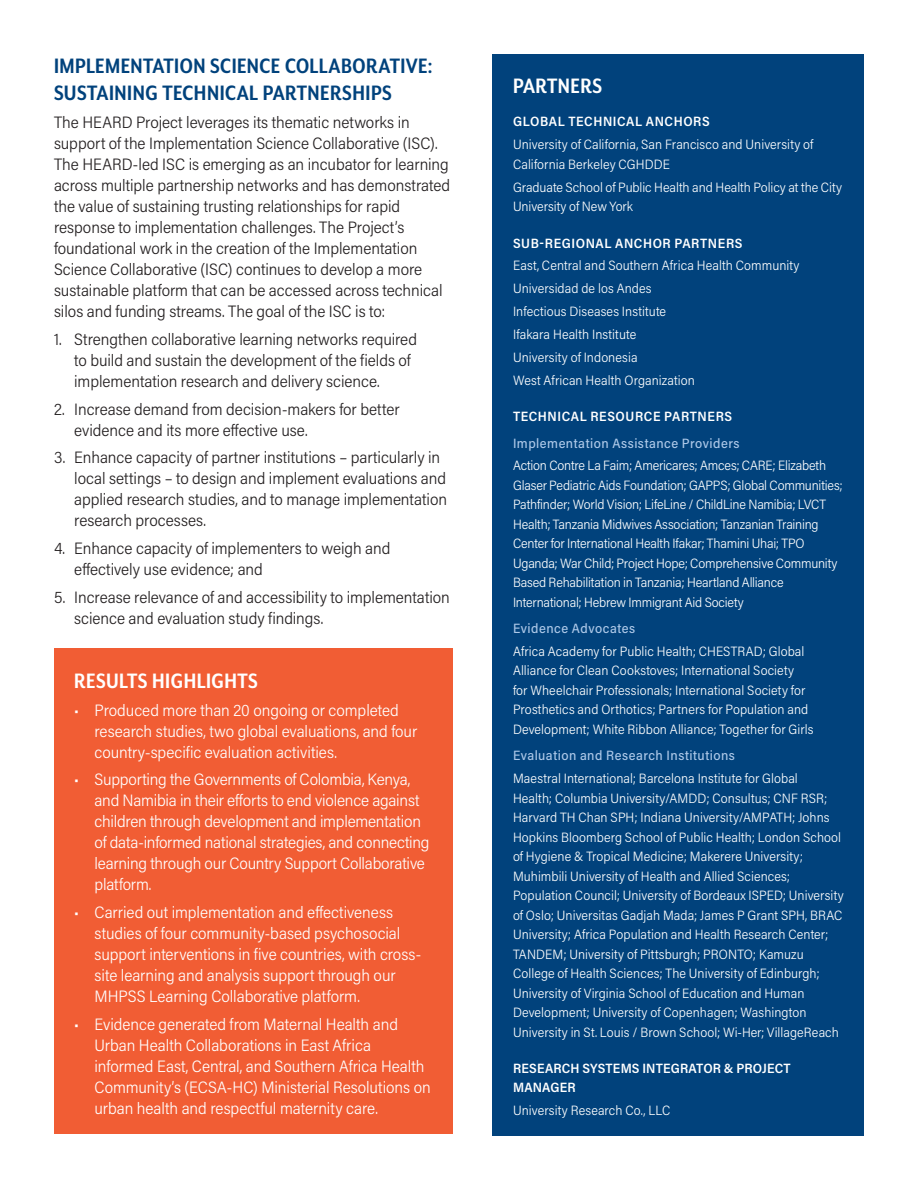
<style>
.page{position:relative;width:918px;height:1188px;background:#fff}
.page>*{position:absolute;margin:0;border:0;box-sizing:border-box;transform-origin:0 0}
.t1{font:700 24px/27px "Mr Eaves XL San Nar OT";letter-spacing:.02em;color:#01427c}
.t2{font:700 24px "Mr Eaves XL San Nar OT";letter-spacing:.02em;color:#fff}
.t3{font:300 16.5px/21px "Acumin Pro Semi Cond";letter-spacing:-.005em;color:#231f20}
.t4{font:300 16.5px/21px "Acumin Pro Semi Cond";letter-spacing:-.005em;color:#fff}
.t5{font:300 13.5px/19.5px "Acumin Pro Semi Cond";letter-spacing:.005em;color:#fff}
.t6{font:300 13.5px/19.5px "Acumin Pro Semi Cond";letter-spacing:-.015em;color:#fff}
.t7{font:500 13.5px "Acumin Pro Semi Cond";letter-spacing:.035em;color:#adc8e8}
.t8{font:600 13.5px "Acumin Pro Semi Cond";letter-spacing:.04em;color:#fff}
.t9{font:600 13.5px/19.5px "Acumin Pro Semi Cond";letter-spacing:.01em;color:#fff}
</style>
<div class="page">
<div style="left:493px;top:54px;width:371px;height:1082px;background:#01427c"></div>
<div style="left:54px;top:648px;width:398px;height:486px;background:#f15d34"></div>
<h1 class="t1" style="left:54px;top:52px;width:380px">IMPLEMENTATION SCIENCE COLLABORATIVE:<br>SUSTAINING TECHNICAL PARTNERSHIPS</h1>
<p class="t3" style="left:54px;top:111px;width:398px">The HEARD Project leverages its thematic networks in support of the Implementation Science Collaborative (ISC).<br>The HEARD-led ISC is emerging as an incubator for learning across multiple partnership networks and has demonstrated the value of sustaining trusting relationships for rapid response to implementation challenges. The Project’s foundational work in the creation of the Implementation Science Collaborative (ISC) continues to develop a more sustainable platform that can be accessed across technical silos and funding streams. The goal of the ISC is to:</p>
<p class="t3" style="left:74px;top:328px;width:344px;text-indent:-20px">1. Strengthen collaborative learning networks required to build and sustain the development of the fields of implementation research and delivery science.</p>
<p class="t3" style="left:74px;top:398px;width:327px;text-indent:-20px">2. Increase demand from decision-makers for better evidence and its more effective use.</p>
<p class="t3" style="left:74px;top:446px;width:374px;text-indent:-20px">3. Enhance capacity of partner institutions – particularly in local settings – to design and implement evaluations and applied research studies, and to manage implementation research processes.</p>
<p class="t3" style="left:74px;top:537px;width:318px;text-indent:-20px">4. Enhance capacity of implementers to weigh and effectively use evidence; and</p>
<p class="t3" style="left:74px;top:586px;width:377px;text-indent:-20px">5. Increase relevance of and accessibility to implementation science and evaluation study findings.</p>
<h1 class="t2" style="left:74px;top:669px;width:185px">RESULTS HIGHLIGHTS</h1>
<p class="t4" style="left:94px;top:699px;width:324px;text-indent:-20px">• Produced more than 20 ongoing or completed research studies, two global evaluations, and four country-specific evaluation activities.</p>
<p class="t4" style="left:94px;top:768px;width:337px;text-indent:-20px">• Supporting the Governments of Colombia, Kenya, and Namibia in their efforts to end violence against children through development and implementation of data-informed national strategies, and connecting learning through our Country Support Collaborative platform.</p>
<p class="t4" style="left:94px;top:901px;width:328px;text-indent:-20px">• Carried out implementation and effectiveness studies of four community-based psychosocial support interventions in five countries, with cross&shy;site learning and analysis support through our MHPSS Learning Collaborative platform.</p>
<p class="t4" style="left:94px;top:1013px;width:338px;text-indent:-20px">• Evidence generated from Maternal Health and Urban Health Collaborations in East Africa informed East, Central, and Southern Africa Health Community’s (ECSA-HC) Ministerial Resolutions on urban health and respectful maternity care.</p>
<h1 class="t2" style="left:513px;top:74px;width:91px">PARTNERS</h1>
<p class="t8" style="left:513px;top:112px;width:198px">GLOBAL TECHNICAL ANCHORS</p>
<p class="t5" style="left:513px;top:134px;width:302px">University of California, San Francisco and University of<br>California Berkeley CGHDDE</p>
<p class="t5" style="left:513px;top:177px;width:331px">Graduate School of Public Health and Health Policy at the City<br>University of New York</p>
<p class="t8" style="left:513px;top:233px;width:231px">SUB-REGIONAL ANCHOR PARTNERS</p>
<p class="t5" style="left:513px;top:254px;width:288px;line-height:23px">East, Central and Southern Africa Health Community<br>Universidad de los Andes<br>Infectious Diseases Institute<br>Ifakara Health Institute<br>University of Indonesia<br>West African Health Organization</p>
<p class="t8" style="left:513px;top:407px;width:221px">TECHNICAL RESOURCE PARTNERS</p>
<p class="t7" style="left:513px;top:433px;width:228px">Implementation Assistance Providers</p>
<p class="t6" style="left:513px;top:455px;width:331px">Action Contre La Faim; Americares; Amces; CARE; Elizabeth Glaser Pediatric Aids Foundation; GAPPS; Global Communities; Pathfinder; World Vision; LifeLine / ChildLine Namibia; LVCT Health; Tanzania Midwives Association; Tanzanian Training Center for International Health Ifakar; Thamini Uhai; TPO Uganda; War Child; Project Hope; Comprehensive Community Based Rehabilitation in Tanzania; Heartland Alliance International; Hebrew Immigrant Aid Society</p>
<p class="t7" style="left:513px;top:619px;width:124px">Evidence Advocates</p>
<p class="t5" style="left:513px;top:641px;width:302px">Africa Academy for Public Health; CHESTRAD; Global Alliance for Clean Cookstoves; International Society<br>for Wheelchair Professionals; International Society for Prosthetics and Orthotics; Partners for Population and Development; White Ribbon Alliance; Together for Girls</p>
<p class="t7" style="left:513px;top:746px;width:223px">Evaluation and Research Institutions</p>
<p class="t5" style="left:513px;top:768px;width:332px">Maestral International; Barcelona Institute for Global<br>Health; Columbia University/AMDD; Consultus; CNF RSR; Harvard TH Chan SPH; Indiana University/AMPATH; Johns Hopkins Bloomberg School of Public Health; London School of Hygiene &amp; Tropical Medicine; Makerere University; Muhimbili University of Health and Allied Sciences; Population Council; University of Bordeaux ISPED; University of Oslo; Universitas Gadjah Mada; James P Grant SPH, BRAC University; Africa Population and Health Research Center; TANDEM; University of Pittsburgh; PRONTO; Kamuzu College of Health Sciences; The University of Edinburgh; University of Virginia School of Education and Human Development; University of Copenhagen; Washington University in St. Louis / Brown School; Wi-Her; VillageReach</p>
<p class="t9" style="left:513px;top:1058px;width:279px">RESEARCH SYSTEMS INTEGRATOR &amp; PROJECT<br>MANAGER</p>
<p class="t5" style="left:513px;top:1100px;width:159px">University Research Co., LLC</p>
</div>
